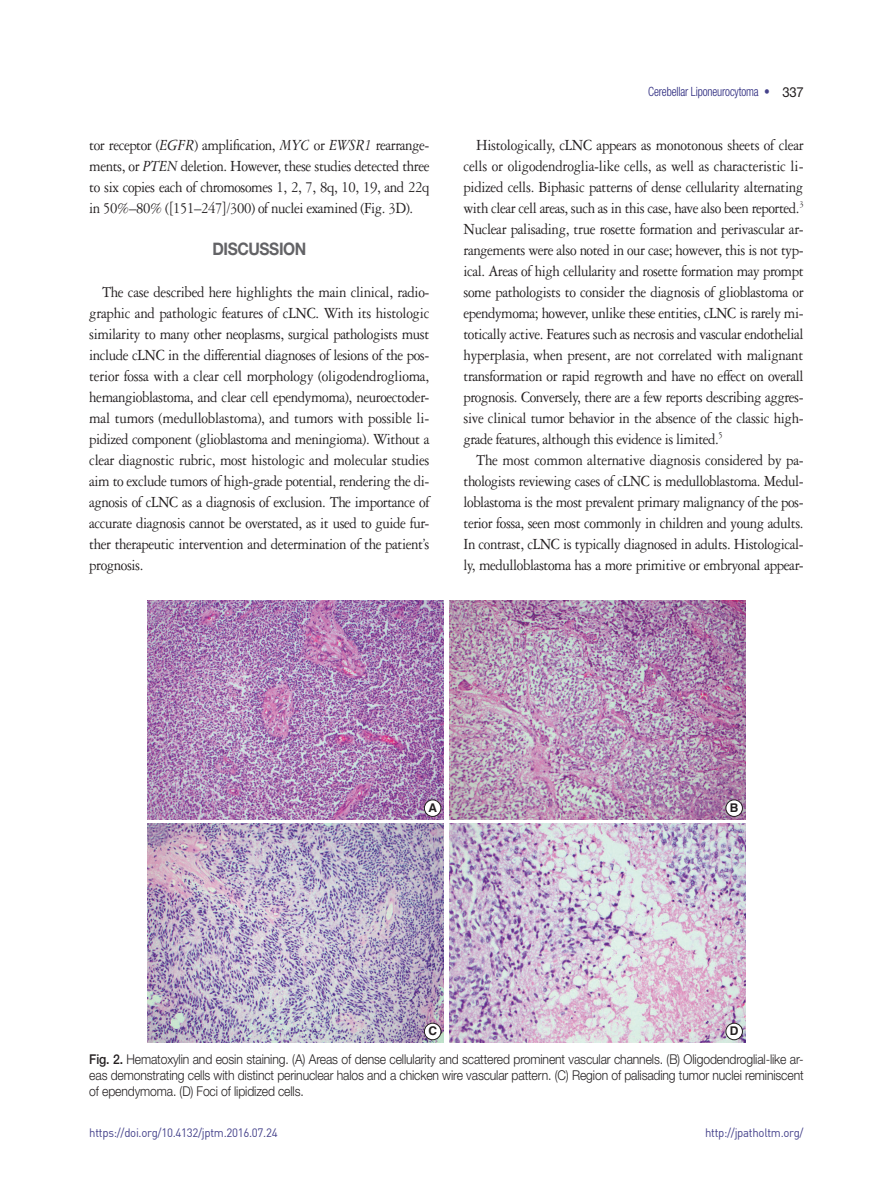
<style>
.page{position:relative;width:893px;height:1191px;background:#fff}
.page>*{position:absolute;margin:0;border:0;box-sizing:border-box;transform-origin:0 0}
.큰제목{font:700 17.25px "Helvetica Neue LT Std";letter-spacing:-.025em;color:#636366;scale:.9 1}
.본문{font:16.5px/21px "Garamond 3 LT Std";letter-spacing:-.03em;color:#231f20;text-align:justify;scale:.9 1}
.그림제목{font:300 13.5px/16.2px "Helvetica Neue LT Std";letter-spacing:-.01em;color:#231f20;text-align:justify;scale:.9 1}
.t1{font:300 condensed 12.75px "Helvetica Neue LT Std";letter-spacing:-.01em;color:#26237b;scale:.9 1}
.t2{font:12px "Dinreg";letter-spacing:-.025em;color:#45428b;scale:.95 1}
.t3{font:700 12px "Helvetica LT Std";color:#231f20}
.s1{font-style:italic}
.s2{font-family:"Adobe Garamond Pro"}
.s3{color:#45428b}
.s4{font-weight:400;font-stretch:normal;font-size:13.8px;color:#231f20}
.s5{font-weight:500}
</style>
<div class="page">
<img style="left:148px;top:600px;width:295px;height:219px">
<img style="left:148px;top:823px;width:295px;height:219px">
<img style="left:450px;top:600px;width:295px;height:219px">
<img style="left:450px;top:823px;width:295px;height:219px">
<div style="left:424px;top:800px;width:17px;height:16px;background:#fff;border-radius:50%"></div>
<div style="left:424px;top:799px;width:17px;height:17px;border:1px solid #231f20;border-radius:50%"></div>
<div style="left:424px;top:1023px;width:17px;height:16px;background:#fff;border-radius:50%"></div>
<div style="left:424px;top:1023px;width:17px;height:17px;border:1px solid #231f20;border-radius:50%"></div>
<div style="left:726px;top:800px;width:16px;height:16px;background:#fff;border-radius:50%"></div>
<div style="left:726px;top:799px;width:17px;height:17px;border:1px solid #231f20;border-radius:50%"></div>
<div style="left:726px;top:1023px;width:16px;height:16px;background:#fff;border-radius:50%"></div>
<div style="left:726px;top:1023px;width:17px;height:17px;border:1px solid #231f20;border-radius:50%"></div>
<p class="본문" style="left:89px;top:134px;width:380px">tor receptor (<span class="s1">EGFR</span>) amplification, <span class="s1">MYC</span> or <span class="s1">EWSR1</span> rearrange&shy;ments, or <span class="s1">PTEN</span> deletion. However, these studies detected three to six copies each of chromosomes 1, 2, 7, 8q, 10, 19, and 22q in 50%–80% (<span class="s2">[</span>151–247<span class="s2">]</span>/300) of nuclei examined (Fig. 3D).</p>
<p class="큰제목" style="left:212px;top:239px;width:106px">DISCUSSION</p>
<p class="본문" style="left:89px;top:281px;width:379px;text-indent:13px">The case described here highlights the main clinical, radio&shy;graphic and pathologic features of cLNC. With its histologic similarity to many other neoplasms, surgical pathologists must include cLNC in the differential diagnoses of lesions of the pos&shy;terior fossa with a clear cell morphology (oligodendroglioma, hemangioblastoma, and clear cell ependymoma), neuroectoder&shy;mal tumors (medulloblastoma), and tumors with possible li&shy;pidized component (glioblastoma and meningioma). Without a clear diagnostic rubric, most histologic and molecular studies aim to exclude tumors of high-grade potential, rendering the di&shy;agnosis of cLNC as a diagnosis of exclusion. The importance of accurate diagnosis cannot be overstated, as it used to guide fur&shy;ther therapeutic intervention and determination of the patient’s prognosis.</p>
<p class="t1" style="left:648px;top:84px;width:174px">Cerebellar Liponeurocytoma <span class="s3">•</span> <span class="s4">337</span></p>
<p class="본문" style="left:463px;top:134px;width:380px;text-indent:13px">Histologically, cLNC appears as monotonous sheets of clear cells or oligodendroglia-like cells, as well as characteristic li&shy;pidized cells. Biphasic patterns of dense cellularity alternating with clear cell areas, such as in this case, have also been reported.<sup>3<br></sup>Nuclear palisading, true rosette formation and perivascular ar&shy;rangements were also noted in our case; however, this is not typ&shy;ical. Areas of high cellularity and rosette formation may prompt some pathologists to consider the diagnosis of glioblastoma or ependymoma; however, unlike these entities, cLNC is rarely mi&shy;totically active. Features such as necrosis and vascular endothelial hyperplasia, when present, are not correlated with malignant transformation or rapid regrowth and have no effect on overall prognosis. Conversely, there are a few reports describing aggres&shy;sive clinical tumor behavior in the absence of the classic high&shy;grade features, although this evidence is limited.<sup>5</sup></p>
<p class="본문" style="left:463px;top:449px;width:379px;text-indent:13px">The most common alternative diagnosis considered by pa&shy;thologists reviewing cases of cLNC is medulloblastoma. Medul&shy;loblastoma is the most prevalent primary malignancy of the pos&shy;terior fossa, seen most commonly in children and young adults.<br>In contrast, cLNC is typically diagnosed in adults. Histological&shy;ly, medulloblastoma has a more primitive or embryonal appear-</p>
<p class="t3" style="left:428px;top:800px;width:10px">A</p>
<p class="t3" style="left:428px;top:1024px;width:10px">C</p>
<p class="t3" style="left:730px;top:800px;width:10px">B</p>
<p class="t3" style="left:730px;top:1024px;width:10px">D</p>
<p class="그림제목" style="left:89px;top:1050px;width:795px"><span class="s5">Fig. 2.</span> Hematoxylin and eosin staining. (A) Areas of dense cellularity and scattered prominent vascular channels. (B) Oligodendroglial-like ar&shy;eas demonstrating cells with distinct perinuclear halos and a chicken wire vascular pattern. (C) Region of palisading tumor nuclei reminiscent of ependymoma. (D) Foci of lipidized cells.</p>
<p class="t2" style="left:89px;top:1125px;width:200px">https://doi.org/10.4132/jptm.2016.07.24</p>
<p class="t2" style="left:705px;top:1125px;width:105px">http://jpatholtm.org/</p>
</div>
